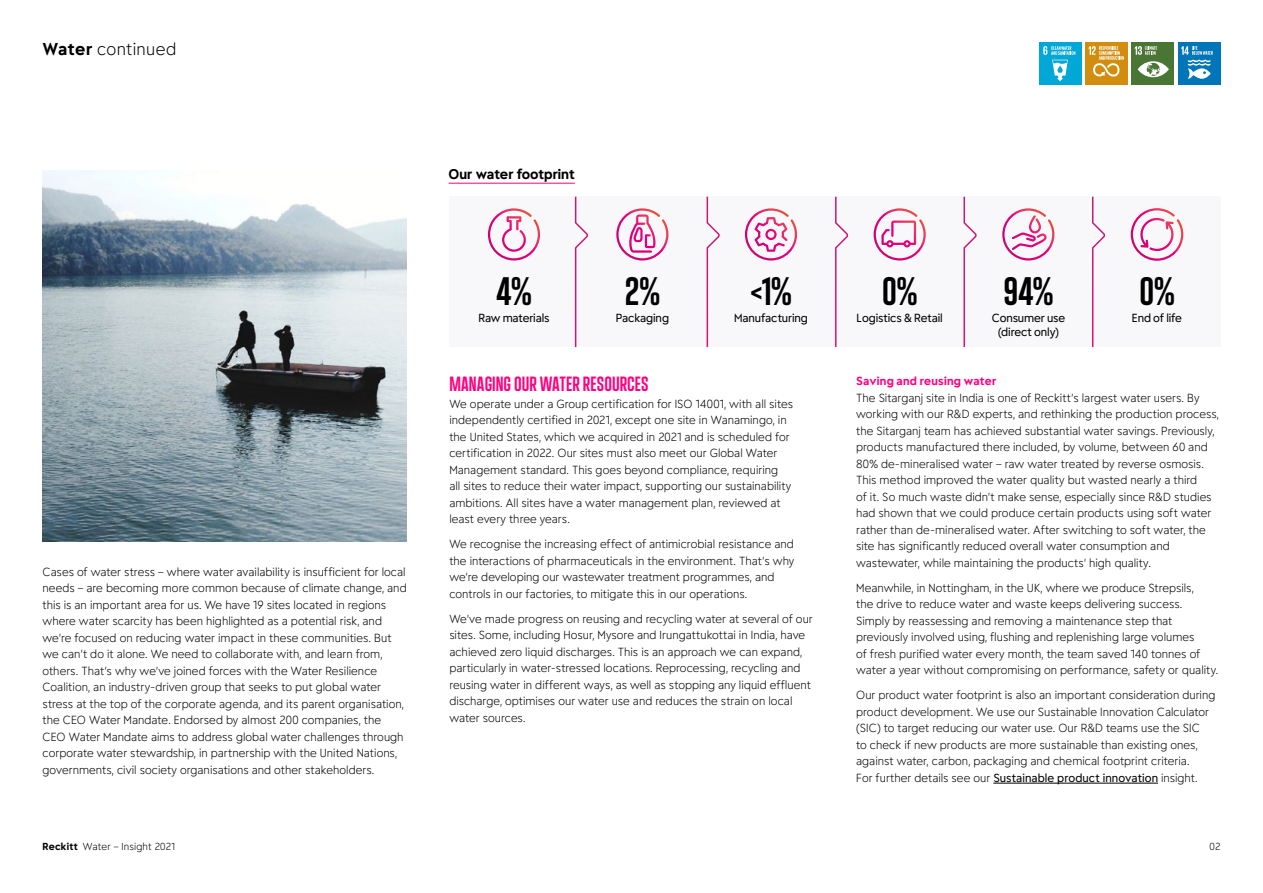
<style>
.page{position:relative;width:1263px;height:893px;background:#fff}
.page>*{position:absolute;margin:0;border:0;box-sizing:border-box;transform-origin:0 0}
.t1{font:40.5px "Energy Display";color:#000}
.SubheadLevel1{font:21px "Energy Display";color:#ff007f}
.t2{font:300 16.5px "Energy";letter-spacing:.02em;color:#000}
.Chart_Title{font:700 13.5px "Energy";color:#000}
.BodyText{font:300 11.25px/16.5px "Energy";color:#000}
.t3{font:11.25px/14.2px "Energy";letter-spacing:-.01em;color:#000;text-align:center}
.SubheadLevel2{font:700 11.25px "Energy";letter-spacing:.025em;color:#ff007f}
.t4{font:300 9.75px "Energy";letter-spacing:.015em;color:#000}
.s1{font-weight:700}
.s2{font-weight:400}
</style>
<div class="page">
<img style="left:43px;top:170px;width:364px;height:372px">
<div style="left:449px;top:197px;width:771px;height:150px;background:#f8f8fa"></div>
<svg style="left:706px;top:196px;width:13px;height:152px"></svg>
<svg style="left:835px;top:196px;width:13px;height:152px"></svg>
<svg style="left:963px;top:196px;width:13px;height:152px"></svg>
<svg style="left:1092px;top:196px;width:12px;height:152px"></svg>
<svg style="left:574px;top:196px;width:13px;height:152px"></svg>
<svg style="left:745px;top:208px;width:52px;height:53px"></svg>
<svg style="left:874px;top:208px;width:52px;height:53px"></svg>
<svg style="left:1002px;top:208px;width:52px;height:53px"></svg>
<svg style="left:1130px;top:208px;width:53px;height:53px"></svg>
<svg style="left:616px;top:208px;width:52px;height:53px"></svg>
<div style="left:1178px;top:43px;width:42px;height:42px;background:#0076b8"></div>
<svg style="left:1181px;top:46px;width:32px;height:33px"></svg>
<div style="left:1132px;top:43px;width:42px;height:42px;background:#4a7635"></div>
<svg style="left:1138px;top:61px;width:31px;height:16px"></svg>
<svg style="left:1135px;top:46px;width:22px;height:9px"></svg>
<div style="left:1085px;top:43px;width:42px;height:42px;background:#d28d0e"></div>
<svg style="left:1088px;top:46px;width:36px;height:31px"></svg>
<div style="left:1039px;top:43px;width:42px;height:42px;background:#00a7d7"></div>
<svg style="left:1043px;top:46px;width:32px;height:35px"></svg>
<hr style="left:993px;top:783px;width:165px;height:1px;background:#000">
<hr style="left:449px;top:183px;width:126px;height:1px;background:#ff007f">
<svg style="left:488px;top:208px;width:52px;height:53px"></svg>
<h3 class="t2" style="left:43px;top:38px;width:135px"><span class="s1">Water</span> continued</h3>
<p class="BodyText" style="left:43px;top:563px;width:366px">Cases of water stress – where water availability is insufficient for local needs – are becoming more common because of climate change, and this is an important area for us. We have 19 sites located in regions where water scarcity has been highlighted as a potential risk, and we’re focused on reducing water impact in these communities. But we can’t do it alone. We need to collaborate with, and learn from, others. That’s why we’ve joined forces with the Water Resilience Coalition, an industry-driven group that seeks to put global water stress at the top of the corporate agenda, and its parent organisation, the CEO Water Mandate. Endorsed by almost 200 companies, the CEO Water Mandate aims to address global water challenges through corporate water stewardship, in partnership with the United Nations, governments, civil society organisations and other stakeholders.</p>
<p class="Chart_Title" style="left:449px;top:166px;width:128px">Our water footprint</p>
<p class="t1" style="left:496px;top:263px;width:37px">4%</p>
<p class="t1" style="left:625px;top:263px;width:37px">2%</p>
<p class="t1" style="left:750px;top:263px;width:43px">&lt;1%</p>
<p class="t1" style="left:882px;top:263px;width:37px">0%</p>
<p class="t1" style="left:1003px;top:263px;width:52px">94%</p>
<p class="t1" style="left:1139px;top:263px;width:37px">0%</p>
<p class="t3" style="left:478px;top:311px;width:73px">Raw materials</p>
<p class="t3" style="left:616px;top:311px;width:55px">Packaging</p>
<p class="t3" style="left:734px;top:311px;width:75px">Manufacturing</p>
<p class="t3" style="left:857px;top:311px;width:88px">Logistics &amp; Retail</p>
<p class="t3" style="left:992px;top:311px;width:75px">Consumer use (direct only)</p>
<p class="t3" style="left:1132px;top:311px;width:52px">End of life</p>
<h3 class="SubheadLevel1" style="left:449px;top:370px;width:201px">MANAGING OUR WATER RESOURCES</h3>
<p class="BodyText" style="left:449px;top:395px;width:345px">We operate under a Group certification for ISO 14001, with all sites independently certified in 2021, except one site in Wanamingo, in the United States, which we acquired in 2021 and is scheduled for certification in 2022. Our sites must also meet our Global Water Management standard. This goes beyond compliance, requiring<br>all sites to reduce their water impact, supporting our sustainability ambitions. All sites have a water management plan, reviewed at least every three years.</p>
<p class="BodyText" style="left:449px;top:536px;width:346px">We recognise the increasing effect of antimicrobial resistance and the interactions of pharmaceuticals in the environment. That’s why we’re developing our wastewater treatment programmes, and controls in our factories, to mitigate this in our operations.</p>
<p class="BodyText" style="left:449px;top:610px;width:365px">We’ve made progress on reusing and recycling water at several of our sites. Some, including Hosur, Mysore and Irungattukottai in India, have achieved zero liquid discharges. This is an approach we can expand, particularly in water-stressed locations. Reprocessing, recycling and reusing water in different ways, as well as stopping any liquid effluent discharge, optimises our water use and reduces the strain on local water sources.</p>
<h4 class="SubheadLevel2" style="left:856px;top:374px;width:142px">Saving and reusing water</h4>
<p class="BodyText" style="left:856px;top:389px;width:364px">The Sitarganj site in India is one of Reckitt’s largest water users. By working with our R&amp;D experts, and rethinking the production process, the Sitarganj team has achieved substantial water savings. Previously, products manufactured there included, by volume, between 60 and 80% de-mineralised water – raw water treated by reverse osmosis.<br>This method improved the water quality but wasted nearly a third<br>of it. So much waste didn’t make sense, especially since R&amp;D studies had shown that we could produce certain products using soft water rather than de-mineralised water. After switching to soft water, the site has significantly reduced overall water consumption and wastewater, while maintaining the products’ high quality.</p>
<p class="BodyText" style="left:856px;top:579px;width:364px">Meanwhile, in Nottingham, in the UK, where we produce Strepsils,<br>the drive to reduce water and waste keeps delivering success.<br>Simply by reassessing and removing a maintenance step that previously involved using, flushing and replenishing large volumes<br>of fresh purified water every month, the team saved 140 tonnes of water a year without compromising on performance, safety or quality.</p>
<p class="BodyText" style="left:856px;top:687px;width:361px">Our product water footprint is also an important consideration during product development. We use our Sustainable Innovation Calculator (SIC) to target reducing our water use. Our R&amp;D teams use the SIC<br>to check if new products are more sustainable than existing ones, against water, carbon, packaging and chemical footprint criteria.<br>For further details see our <span class="s2">Sustainable product innovation</span> insight.</p>
<p class="t4" style="left:43px;top:841px;width:134px"><span class="s1">Reckitt</span> Water – Insight 2021</p>
<p class="t4" style="left:1209px;top:841px;width:12px">02</p>
</div>
